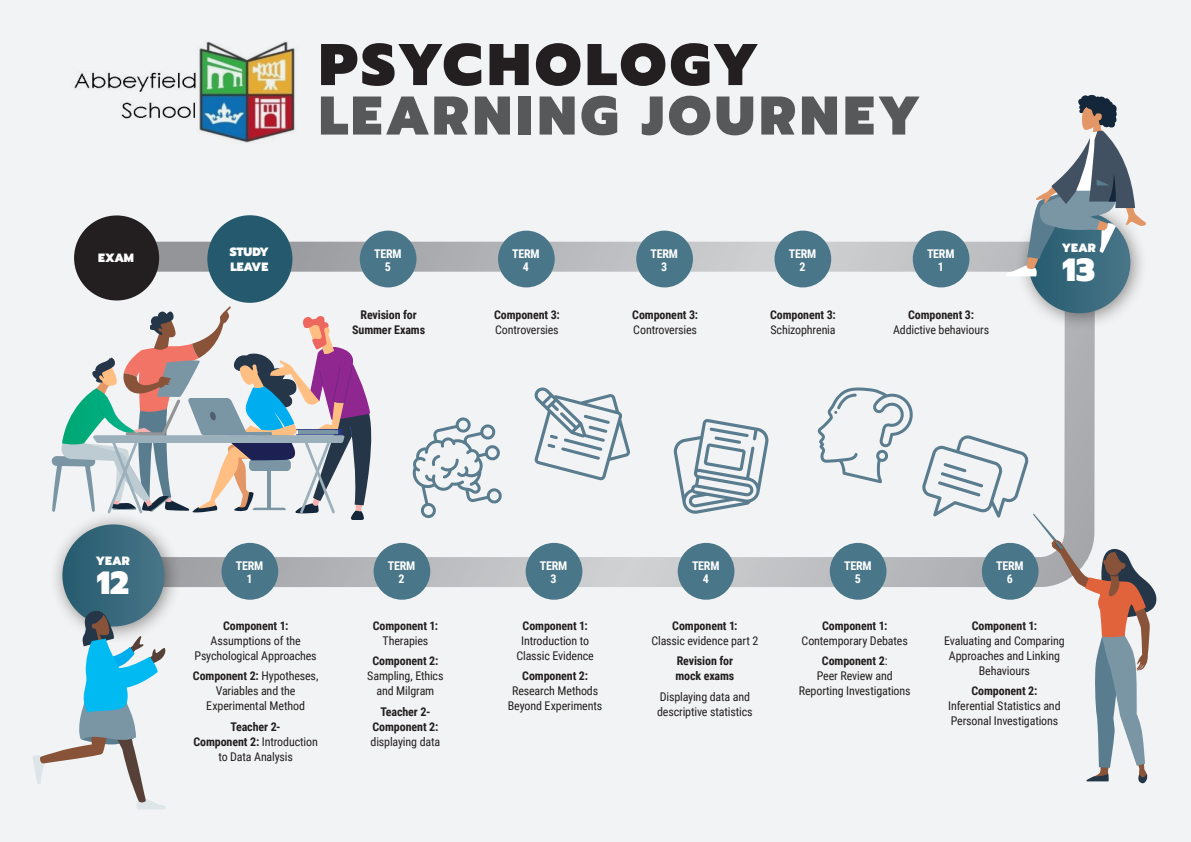
<style>
.page{position:relative;width:1191px;height:842px;background:#f2f3f4}
.page>*{position:absolute;margin:0;border:0;box-sizing:border-box;transform-origin:0 0}
.t1{font:900 58.7px "Prompt";letter-spacing:.065em;color:#231f20}
.t2{font:900 54.4px "Prompt";letter-spacing:.075em;color:#57585a}
.t3{font:900 32px "Prompt";color:#fff}
.t4{font:12px/15px "Roboto Condensed";letter-spacing:-.01em;color:#231f20;text-align:center}
.t5{font:700 12px/15px "Roboto Condensed";letter-spacing:-.01em;color:#231f20;text-align:center}
.Button_Text{font:700 12px "Roboto Condensed";letter-spacing:-.02em;color:#fff}
.t6{font:900 12px/14.4px "Prompt";color:#fff}
.s1{font-weight:700}
.s2{font-weight:400}
</style>
<div class="page">
<svg style="left:83px;top:215px;width:1012px;height:385px"></svg>
<div style="left:1014px;top:198px;width:133px;height:133px;background:#231f20;opacity:.5"></div>
<div style="left:1028px;top:211px;width:102px;height:102px;background:linear-gradient(to right,#306174,#437286);border-radius:51px"></div>
<div style="left:207px;top:215px;width:85px;height:88px;background:#255a6e;border-radius:50%"></div>
<div style="left:74px;top:215px;width:85px;height:85px;background:#231f20;border-radius:50%"></div>
<div style="left:49px;top:511px;width:133px;height:133px;background:#231f20;opacity:.5"></div>
<div style="left:62px;top:524px;width:102px;height:102px;background:linear-gradient(to right,#295d70,#477588);border-radius:51px"></div>
<img style="left:74px;top:41px;width:221px;height:102px">
<svg style="left:52px;top:306px;width:319px;height:214px"></svg>
<div style="left:912px;top:231px;width:57px;height:56px;background:#497689;border-radius:50%"></div>
<div style="left:525px;top:543px;width:57px;height:57px;background:#497689;border-radius:50%"></div>
<div style="left:498px;top:231px;width:57px;height:56px;background:#497689;border-radius:50%"></div>
<div style="left:677px;top:543px;width:57px;height:57px;background:#497689;border-radius:50%"></div>
<div style="left:636px;top:231px;width:57px;height:56px;background:#497689;border-radius:50%"></div>
<div style="left:221px;top:543px;width:57px;height:57px;background:#497689;border-radius:50%"></div>
<div style="left:829px;top:543px;width:57px;height:57px;background:#497689;border-radius:50%"></div>
<div style="left:774px;top:231px;width:57px;height:56px;background:#497689;border-radius:50%"></div>
<div style="left:373px;top:543px;width:57px;height:57px;background:#497689;border-radius:50%"></div>
<div style="left:360px;top:231px;width:56px;height:56px;background:#497689;border-radius:50%"></div>
<svg style="left:1005px;top:95px;width:141px;height:181px"></svg>
<svg style="left:33px;top:610px;width:133px;height:199px"></svg>
<svg style="left:673px;top:419px;width:96px;height:96px"></svg>
<svg style="left:817px;top:387px;width:97px;height:96px"></svg>
<svg style="left:411px;top:417px;width:91px;height:102px"></svg>
<svg style="left:534px;top:387px;width:96px;height:93px"></svg>
<svg style="left:921px;top:434px;width:236px;height:350px"></svg>
<p class="t6" style="left:98px;top:251px;width:37px">EXAM</p>
<p class="t6" style="left:230px;top:245px;width:41px">STUDY<br>LEAVE</p>
<p class="t1" style="left:319px;top:20px;width:441px">PSYCHOLOGY</p>
<p class="t2" style="left:319px;top:74px;width:603px">LEARNING JOURNEY</p>
<p class="Button_Text" style="left:374px;top:245px;width:29px">TERM</p>
<p class="Button_Text" style="left:385px;top:258px;width:8px">5</p>
<p class="t5" style="left:352px;top:307px;width:74px">Revision for<br>Summer Exams</p>
<p class="Button_Text" style="left:512px;top:245px;width:29px">TERM</p>
<p class="Button_Text" style="left:523px;top:258px;width:8px">4</p>
<p class="t4" style="left:494px;top:307px;width:67px;text-align:left"><span class="s1">Component 3:<br></span>Controversies</p>
<p class="Button_Text" style="left:650px;top:245px;width:29px">TERM</p>
<p class="Button_Text" style="left:661px;top:258px;width:8px">3</p>
<p class="t4" style="left:632px;top:307px;width:67px;text-align:left"><span class="s1">Component 3:<br></span>Controversies</p>
<p class="Button_Text" style="left:788px;top:245px;width:29px">TERM</p>
<p class="Button_Text" style="left:799px;top:258px;width:8px">2</p>
<p class="t4" style="left:770px;top:307px;width:67px;text-align:left"><span class="s1">Component 3:<br></span>Schizophrenia</p>
<p class="Button_Text" style="left:927px;top:245px;width:29px">TERM</p>
<p class="Button_Text" style="left:937px;top:258px;width:8px">1</p>
<p class="t4" style="left:893px;top:307px;width:98px"><span class="s1">Component 3:<br></span>Addictive behaviours</p>
<p class="t6" style="left:1061px;top:241px;width:35px">YEAR</p>
<p class="t3" style="left:1062px;top:246px;width:34px">13</p>
<p class="t6" style="left:96px;top:554px;width:35px">YEAR</p>
<p class="t3" style="left:97px;top:559px;width:34px">12</p>
<p class="Button_Text" style="left:236px;top:558px;width:29px">TERM</p>
<p class="Button_Text" style="left:246px;top:571px;width:8px">1</p>
<p class="t4" style="left:194px;top:617px;width:124px"><span class="s1">Component 1:<br></span>Assumptions of the<br>Psychological Approaches</p>
<p class="t4" style="left:193px;top:668px;width:127px"><span class="s1">Component 2:</span> Hypotheses,<br>Variables and the<br>Experimental Method</p>
<p class="t4" style="left:193px;top:719px;width:126px"><span class="s1">Teacher 2-<br>Component 2:</span> Introduction to Data Analysis</p>
<p class="Button_Text" style="left:388px;top:558px;width:29px">TERM</p>
<p class="Button_Text" style="left:398px;top:571px;width:8px">2</p>
<p class="t5" style="left:373px;top:617px;width:67px">Component 1:<br><span class="s2">Therapies</span></p>
<p class="t4" style="left:367px;top:653px;width:78px"><span class="s1">Component 2:<br></span>Sampling, Ethics and Milgram</p>
<p class="t5" style="left:371px;top:704px;width:71px">Teacher 2-<br>Component 2: <span class="s2">displaying data</span></p>
<p class="Button_Text" style="left:540px;top:558px;width:29px">TERM</p>
<p class="Button_Text" style="left:550px;top:571px;width:8px">3</p>
<p class="t4" style="left:516px;top:617px;width:79px"><span class="s1">Component 1:<br></span>Introduction to<br>Classic Evidence</p>
<p class="t4" style="left:508px;top:668px;width:96px"><span class="s1">Component 2:<br></span>Research Methods<br>Beyond Experiments</p>
<p class="Button_Text" style="left:692px;top:558px;width:29px">TERM</p>
<p class="Button_Text" style="left:702px;top:571px;width:8px">4</p>
<p class="t4" style="left:651px;top:617px;width:108px"><span class="s1">Component 1:<br></span>Classic evidence part 2</p>
<p class="t5" style="left:675px;top:653px;width:60px;text-align:left">Revision for mock exams</p>
<p class="t4" style="left:657px;top:689px;width:97px;text-align:left">Displaying data and descriptive statistics</p>
<p class="Button_Text" style="left:844px;top:558px;width:29px">TERM</p>
<p class="Button_Text" style="left:854px;top:571px;width:8px">5</p>
<p class="t4" style="left:801px;top:617px;width:108px"><span class="s1">Component 1:<br></span>Contemporary Debates</p>
<p class="t4" style="left:799px;top:653px;width:113px"><span class="s1">Component 2</span>:<br>Peer Review and<br>Reporting Investigations</p>
<p class="Button_Text" style="left:996px;top:558px;width:29px">TERM</p>
<p class="Button_Text" style="left:1006px;top:571px;width:8px">6</p>
<p class="t4" style="left:944px;top:617px;width:122px"><span class="s1">Component 1:<br></span>Evaluating and Comparing<br>Approaches and Linking<br>Behaviours</p>
<p class="t4" style="left:948px;top:683px;width:114px"><span class="s1">Component 2:<br></span>Inferential Statistics and<br>Personal Investigations</p>
</div>
